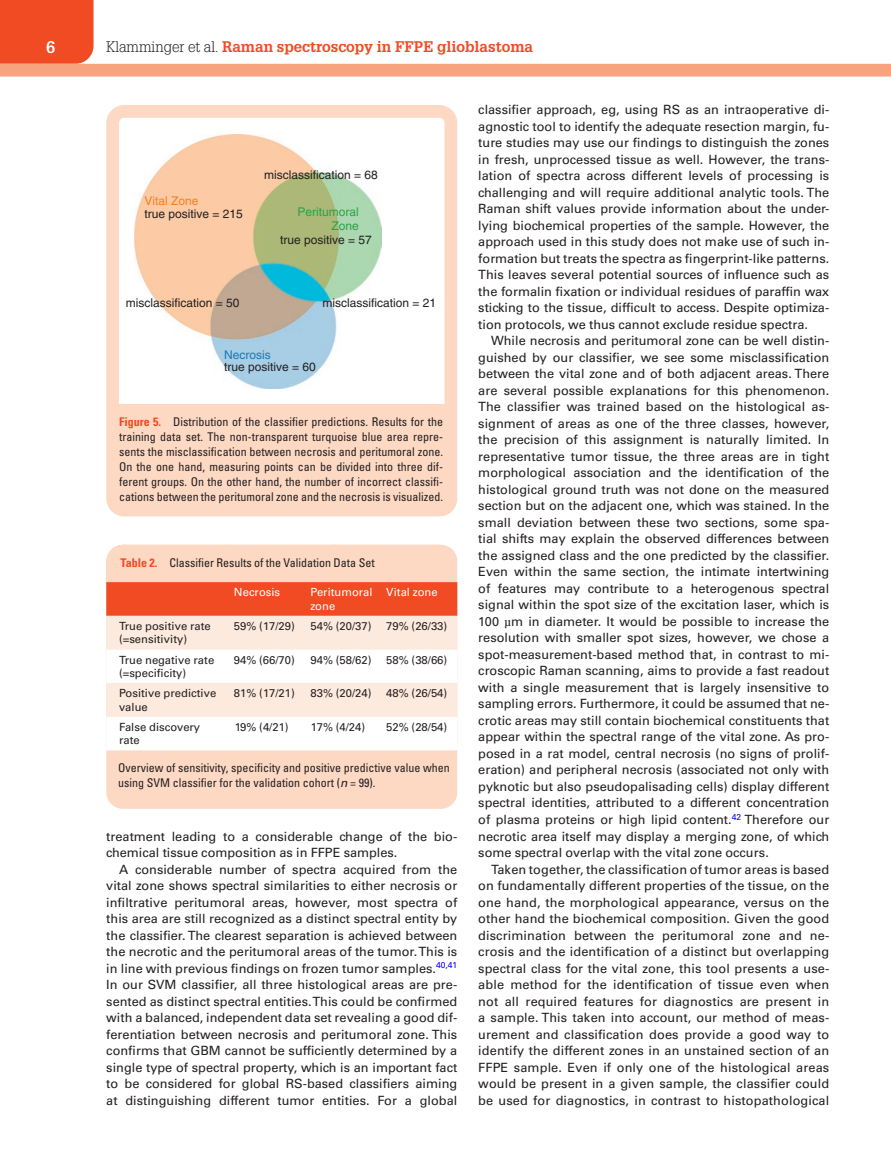
<style>
.page{position:relative;width:891px;height:1175px;background:#fff}
.page>*{position:absolute;margin:0;border:0;box-sizing:border-box;transform-origin:0 0}
.t1{font:700 16.5px "Glypha LT Std";color:#fff}
.t2{font:700 15px "Glypha LT Std";color:#f04b22}
.t3{font:12.75px/16.5px "Univers LT Std";color:#231f20;text-align:justify}
.t4{font:condensed 12px/15px "Univers LT Std";color:#231f20}
.t5{font:12px "Helvetica";color:#231f20}
.t6{font:12px/14.4px "Helvetica";color:#2ca148;text-align:right}
.t7{font:12px "Helvetica";color:#f57f21}
.t8{font:12px "Helvetica";color:#1c78b6}
.t9{font:11.25px/13.5px "Univers LT Std";color:#231f20}
.t10{font:11.25px/13.5px "Univers LT Std";color:#fff}
.s1{font-weight:300;color:#231f20}
.s2{font-weight:700;color:#f04b22}
.s3{font-style:italic;font-stretch:normal}
.s4{font-family:"Gandhari Unicode"}
</style>
<div class="page">
<div style="left:0;top:0;width:94px;height:64px;background:#f04b22"></div>
<div style="left:0;top:64px;width:891px;height:12px;background:#f7a37d"></div>
<div style="left:106px;top:545px;width:351px;height:263px;background:#fdd8c3;border-radius:16px"></div>
<svg style="left:106px;top:544px;width:351px;height:206px"></svg>
<div style="left:110px;top:404px;width:344px;height:104px;background:#fdd8c3"></div>
<img style="left:134px;top:134px;width:247px;height:254px">
<div style="left:106px;top:105px;width:351px;height:411px;border:13px solid #fdd8c3;border-radius:12px"></div>
<p class="t1" style="left:46px;top:37px;width:11px">6</p>
<p class="t2" style="left:106px;top:37px;width:428px"><span class="s1">Klamminger et al.</span> Raman spectroscopy in FFPE glioblastoma</p>
<p class="t7" style="left:144px;top:194px;width:56px">Vital Zone</p>
<p class="t5" style="left:144px;top:207px;width:100px">true positive = 215</p>
<p class="t5" style="left:264px;top:167px;width:115px">misclassification = 68</p>
<p class="t6" style="left:297px;top:204px;width:63px">Peritumoral<br>Zone</p>
<p class="t5" style="left:280px;top:233px;width:93px">true positive = 57</p>
<p class="t5" style="left:126px;top:296px;width:115px">misclassification = 50</p>
<p class="t5" style="left:323px;top:295px;width:115px">misclassification = 21</p>
<p class="t8" style="left:224px;top:347px;width:48px">Necrosis</p>
<p class="t5" style="left:224px;top:360px;width:93px">true positive = 60</p>
<p class="t4" style="left:119px;top:414px;width:326px;text-align:justify"><span class="s2">Figure 5.</span> Distribution of the classifier predictions. Results for the training data set. The non-transparent turquoise blue area repre&shy;sents the misclassification between necrosis and peritumoral zone.<br>On the one hand, measuring points can be divided into three dif&shy;ferent groups. On the other hand, the number of incorrect classifi&shy;cations between the peritumoral zone and the necrosis is visualized.</p>
<p class="t4" style="left:121px;top:555px;width:256px"><span class="s2">Table 2.</span> Classifier Results of the Validation Data Set</p>
<p class="t10" style="left:234px;top:585px;width:48px">Necrosis</p>
<p class="t10" style="left:310px;top:585px;width:64px">Peritumoral zone</p>
<p class="t10" style="left:386px;top:585px;width:53px">Vital zone</p>
<p class="t9" style="left:119px;top:619px;width:93px">True positive rate (=sensitivity)</p>
<p class="t9" style="left:234px;top:619px;width:62px">59% (17/29)</p>
<p class="t9" style="left:310px;top:619px;width:62px">54% (20/37)</p>
<p class="t9" style="left:386px;top:619px;width:62px">79% (26/33)</p>
<p class="t9" style="left:119px;top:653px;width:97px">True negative rate (=specificity)</p>
<p class="t9" style="left:234px;top:653px;width:62px">94% (66/70)</p>
<p class="t9" style="left:310px;top:653px;width:62px">94% (58/62)</p>
<p class="t9" style="left:386px;top:653px;width:62px">58% (38/66)</p>
<p class="t9" style="left:119px;top:686px;width:99px">Positive predictive value</p>
<p class="t9" style="left:234px;top:686px;width:62px">81% (17/21)</p>
<p class="t9" style="left:310px;top:686px;width:62px">83% (20/24)</p>
<p class="t9" style="left:386px;top:686px;width:62px">48% (26/54)</p>
<p class="t9" style="left:119px;top:720px;width:83px">False discovery rate</p>
<p class="t9" style="left:235px;top:720px;width:56px">19% (4/21)</p>
<p class="t9" style="left:311px;top:720px;width:56px">17% (4/24)</p>
<p class="t9" style="left:386px;top:720px;width:62px">52% (28/54)</p>
<p class="t4" style="left:118px;top:760px;width:333px">Overview of sensitivity, specificity and positive predictive value when using SVM classifier for the validation cohort (<span class="s3">n</span> = 99).</p>
<p class="t3" style="left:106px;top:828px;width:353px">treatment leading to a considerable change of the bio&shy;chemical tissue composition as in FFPE samples.</p>
<p class="t3" style="left:106px;top:861px;width:353px;text-indent:13px">A considerable number of spectra acquired from the vital zone shows spectral similarities to either necrosis or infiltrative peritumoral areas, however, most spectra of this area are still recognized as a distinct spectral entity by the classifier. The clearest separation is achieved between the necrotic and the peritumoral areas of the tumor. This is in line with previous findings on frozen tumor samples.<sup>40</sup><sup>,</sup><sup>41<br></sup>In our SVM classifier, all three histological areas are pre&shy;sented as distinct spectral entities. This could be confirmed with a balanced, independent data set revealing a good dif&shy;ferentiation between necrosis and peritumoral zone. This confirms that GBM cannot be sufficiently determined by a single type of spectral property, which is an important fact to be considered for global RS-based classifiers aiming at distinguishing different tumor entities. For a global</p>
<p class="t3" style="left:478px;top:102px;width:353px">classifier approach, eg, using RS as an intraoperative di&shy;agnostic tool to identify the adequate resection margin, fu&shy;ture studies may use our findings to distinguish the zones in fresh, unprocessed tissue as well. However, the trans&shy;lation of spectra across different levels of processing is challenging and will require additional analytic tools. The Raman shift values provide information about the under&shy;lying biochemical properties of the sample. However, the approach used in this study does not make use of such in&shy;formation but treats the spectra as fingerprint-like patterns.<br>This leaves several potential sources of influence such as the formalin fixation or individual residues of paraffin wax sticking to the tissue, difficult to access. Despite optimiza&shy;tion protocols, we thus cannot exclude residue spectra.</p>
<p class="t3" style="left:478px;top:332px;width:353px;text-indent:13px">While necrosis and peritumoral zone can be well distin&shy;guished by our classifier, we see some misclassification between the vital zone and of both adjacent areas. There are several possible explanations for this phenomenon.<br>The classifier was trained based on the histological as&shy;signment of areas as one of the three classes, however, the precision of this assignment is naturally limited. In representative tumor tissue, the three areas are in tight morphological association and the identification of the histological ground truth was not done on the measured section but on the adjacent one, which was stained. In the small deviation between these two sections, some spa&shy;tial shifts may explain the observed differences between the assigned class and the one predicted by the classifier.<br>Even within the same section, the intimate intertwining of features may contribute to a heterogenous spectral signal within the spot size of the excitation laser, which is 100 <span class="s4">µ</span>m in diameter. It would be possible to increase the resolution with smaller spot sizes, however, we chose a spot-measurement-based method that, in contrast to mi&shy;croscopic Raman scanning, aims to provide a fast readout with a single measurement that is largely insensitive to sampling errors. Furthermore, it could be assumed that ne&shy;crotic areas may still contain biochemical constituents that appear within the spectral range of the vital zone. As pro&shy;posed in a rat model, central necrosis (no signs of prolif&shy;eration) and peripheral necrosis (associated not only with pyknotic but also pseudopalisading cells) display different spectral identities, attributed to a different concentration of plasma proteins or high lipid content.<sup>42</sup> Therefore our necrotic area itself may display a merging zone, of which some spectral overlap with the vital zone occurs.</p>
<p class="t3" style="left:478px;top:861px;width:353px;text-indent:13px">Taken together, the classification of tumor areas is based on fundamentally different properties of the tissue, on the one hand, the morphological appearance, versus on the other hand the biochemical composition. Given the good discrimination between the peritumoral zone and ne&shy;crosis and the identification of a distinct but overlapping spectral class for the vital zone, this tool presents a use&shy;able method for the identification of tissue even when not all required features for diagnostics are present in a sample. This taken into account, our method of meas&shy;urement and classification does provide a good way to identify the different zones in an unstained section of an FFPE sample. Even if only one of the histological areas would be present in a given sample, the classifier could be used for diagnostics, in contrast to histopathological</p>
</div>
